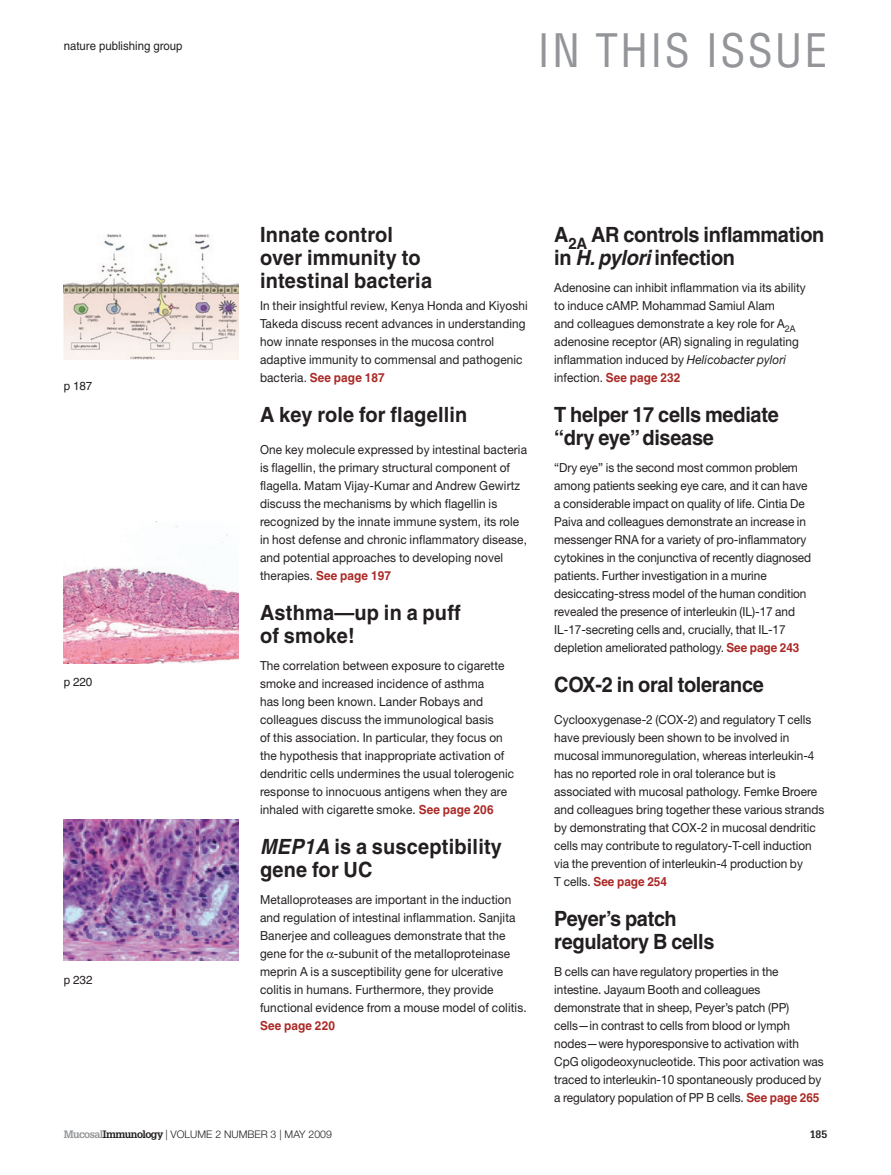
<style>
.page{position:relative;width:891px;height:1175px;background:#fff}
.page>*{position:absolute;margin:0;border:0;box-sizing:border-box;transform-origin:0 0}
.t1{font:condensed 45px "Helvetica";letter-spacing:.05em;color:#939598}
.t2{font:700 21px/23.2px "Helvetica";letter-spacing:-.01em;color:#231f20;scale:.95 1}
.t3{font:700 21px/23.2px "Helvetica";letter-spacing:.01em;color:#231f20;scale:.95 1}
.t4{font:12.45px/18px "Helvetica Neue";letter-spacing:.005em;color:#231f20;scale:.95 1}
.t5{font:700 12.45px "Helvetica";letter-spacing:.01em;color:#aa2926;scale:.95 1}
.t6{font:12px "Helvetica";color:#231f20;scale:.95 1}
.t7{font:11.7px "Helvetica";letter-spacing:-.005em;color:#231f20}
.t8{font:300 10.5px "Helvetica Neue";color:#231f20}
.t9{font:700 10.5px "Glypha";color:#231f20}
.s1{font-family:"Helvetica Neue";font-weight:400;color:#231f20}
.s2{font-family:"Helvetica";font-weight:700;color:#aa2926}
.s3{font-style:italic}
.s4{font-family:"Glypha";font-weight:700;color:#939598}
.s5{font-family:"Glypha";font-weight:700}
</style>
<div class="page">
<img style="left:64px;top:819px;width:175px;height:141px">
<img style="left:64px;top:521px;width:175px;height:143px">
<img style="left:64px;top:234px;width:175px;height:125px">
<p class="t6" style="left:64px;top:39px;width:127px">nature publishing group</p>
<p class="t7" style="left:64px;top:379px;width:30px">p 187</p>
<p class="t7" style="left:64px;top:675px;width:30px">p 220</p>
<p class="t7" style="left:64px;top:972px;width:30px">p 232</p>
<h1 class="t1" style="left:538px;top:23px;width:291px">IN THIS ISSUE</h1>
<h2 class="t3" style="left:260px;top:222px;width:183px">Innate control over immunity to intestinal bacteria</h2>
<p class="t4" style="left:260px;top:296px;width:283px">In their insightful review, Kenya Honda and Kiyoshi Takeda discuss recent advances in understanding how innate responses in the mucosa control adaptive immunity to commensal and pathogenic</p>
<p class="t5" style="left:260px;top:370px;width:133px"><span class="s1">bacteria.</span> See page 187</p>
<h2 class="t3" style="left:260px;top:402px;width:220px">A key role for flagellin</h2>
<p class="t4" style="left:260px;top:440px;width:283px">One key molecule expressed by intestinal bacteria is flagellin, the primary structural component of flagella. Matam Vijay-Kumar and Andrew Gewirtz discuss the mechanisms by which flagellin is recognized by the innate immune system, its role in host defense and chronic inflammatory disease, and potential approaches to developing novel therapies. <span class="s2">See page 197</span></p>
<h2 class="t3" style="left:260px;top:600px;width:213px">Asthma—up in a puff of smoke!</h2>
<p class="t4" style="left:260px;top:656px;width:269px">The correlation between exposure to cigarette smoke and increased incidence of asthma<br>has long been known. Lander Robays and colleagues discuss the immunological basis<br>of this association. In particular, they focus on the hypothesis that inappropriate activation of dendritic cells undermines the usual tolerogenic response to innocuous antigens when they are inhaled with cigarette smoke. <span class="s2">See page 206</span></p>
<h2 class="t3" style="left:260px;top:834px;width:256px"><span class="s3">MEP1A</span> is a susceptibility gene for UC</h2>
<p class="t4" style="left:260px;top:890px;width:282px">Metalloproteases are important in the induction and regulation of intestinal inflammation. Sanjita Banerjee and colleagues demonstrate that the gene for the -subunit of the metalloproteinase meprin A is a susceptibility gene for ulcerative colitis in humans. Furthermore, they provide functional evidence from a mouse model of colitis.</p>
<p class="t5" style="left:260px;top:1018px;width:80px">See page 220</p>
<h2 class="t2" style="left:554px;top:222px;width:286px">A<sub>2A</sub> AR controls inflammation in <span class="s3">H. pylori</span> infection</h2>
<p class="t4" style="left:554px;top:278px;width:266px">Adenosine can inhibit inflammation via its ability to induce cAMP. Mohammad Samiul Alam<br>and colleagues demonstrate a key role for A<sub>2A </sub>adenosine receptor (AR) signaling in regulating inflammation induced by <span class="s3">Helicobacter pylori </span>infection. <span class="s2">See page 232</span></p>
<h2 class="t2" style="left:554px;top:402px;width:238px">T helper 17 cells mediate “dry eye” disease</h2>
<p class="t4" style="left:554px;top:458px;width:272px">“Dry eye” is the second most common problem among patients seeking eye care, and it can have a considerable impact on quality of life. Cintia De Paiva and colleagues demonstrate an increase in messenger RNA for a variety of pro-inflammatory cytokines in the conjunctiva of recently diagnosed patients. Further investigation in a murine desiccating-stress model of the human condition revealed the presence of interleukin (IL)-17 and IL-17-secreting cells and, crucially, that IL-17 depletion ameliorated pathology. <span class="s2">See page 243</span></p>
<h2 class="t2" style="left:554px;top:672px;width:222px">COX-2 in oral tolerance</h2>
<p class="t4" style="left:554px;top:710px;width:286px">Cyclooxygenase-2 (COX-2) and regulatory T cells have previously been shown to be involved in mucosal immunoregulation, whereas interleukin-4 has no reported role in oral tolerance but is associated with mucosal pathology. Femke Broere and colleagues bring together these various strands by demonstrating that COX-2 in mucosal dendritic cells may contribute to regulatory-T-cell induction via the prevention of interleukin-4 production by</p>
<p class="t5" style="left:554px;top:874px;width:120px"><span class="s1">T cells.</span> See page 254</p>
<h2 class="t2" style="left:554px;top:906px;width:170px">Peyer’s patch regulatory B cells</h2>
<p class="t4" style="left:554px;top:962px;width:285px">B cells can have regulatory properties in the intestine. Jayaum Booth and colleagues demonstrate that in sheep, Peyer’s patch (PP) cells—in contrast to cells from blood or lymph nodes—were hyporesponsive to activation with CpG oligodeoxynucleotide. This poor activation was traced to interleukin-10 spontaneously produced by a regulatory population of PP B cells. <span class="s2">See page 265</span></p>
<p class="t8" style="left:64px;top:1127px;width:270px"><span class="s4">Mucosal</span><span class="s5">Immunology</span> | VOLUME 2 NUMBER 3 | MAY 2009</p>
<p class="t9" style="left:810px;top:1127px;width:19px">185</p>
</div>
